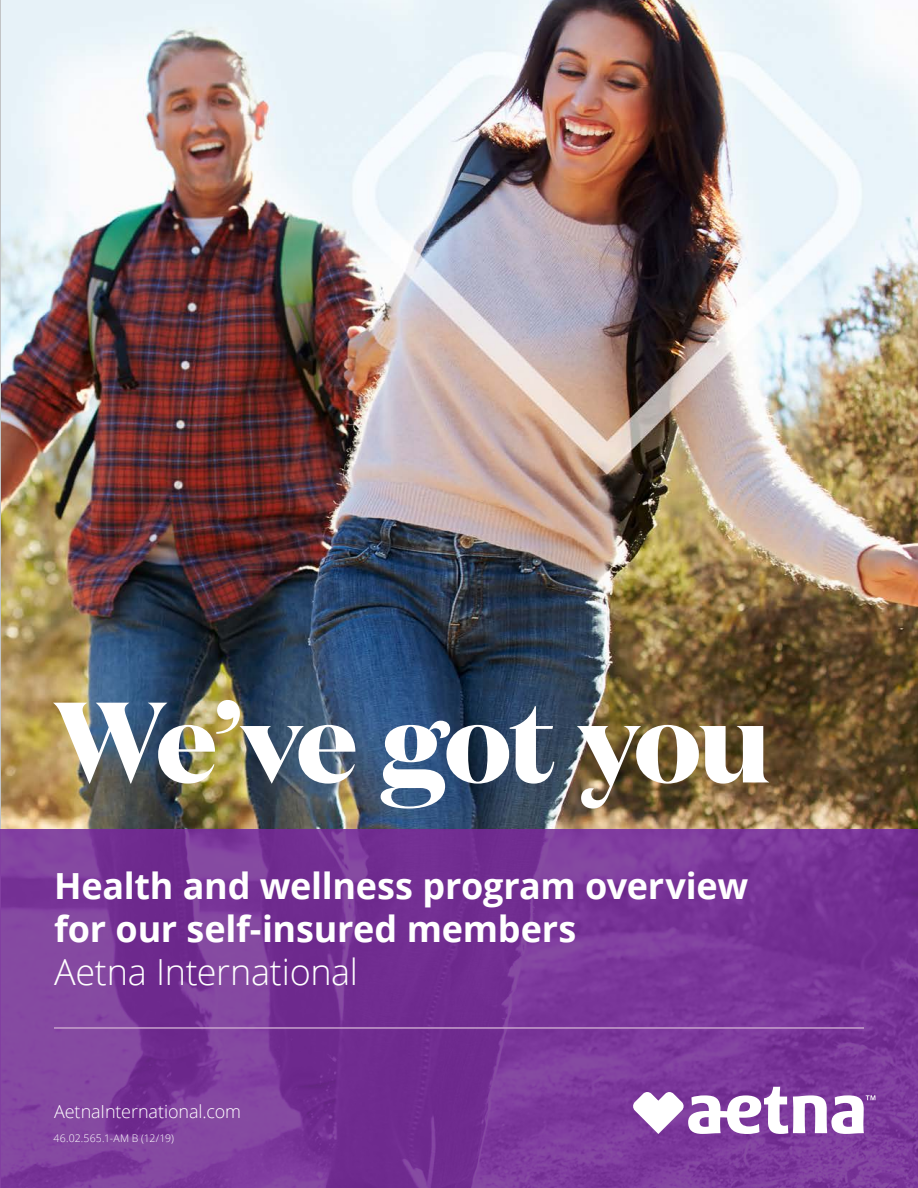
<style>
.page{position:relative;width:918px;height:1188px;background:#fff}
.page>*{position:absolute;margin:0;border:0;box-sizing:border-box;transform-origin:0 0}
.t1{font:700 114px "Domaine Disp";letter-spacing:-.035em;color:#fff}
.t2{font:700 36px/43.2px "Open Sans";letter-spacing:-.005em;color:#fff}
.t3{font:300 36px "Open Sans";letter-spacing:-.01em;color:#fff}
.t4{font:300 18px "Open Sans";letter-spacing:-.005em;color:#fff}
.t5{font:300 10.5px "Open Sans";letter-spacing:.015em;color:#fff}
</style>
<div class="page">
<img style="left:1px;top:0;width:917px;height:829px">
<svg style="left:0;top:829px;width:918px;height:359px;background:#783697"></svg>
<hr style="left:54px;top:1027px;width:810px;height:2px;background:#c7a2cc">
<svg style="left:632px;top:1087px;width:243px;height:47px"></svg>
<p class="t1" style="left:54px;top:668px;width:718px">We’ve got you</p>
<h1 class="t2" style="left:54px;top:863px;width:696px">Health and wellness program overview for our self-insured members</h1>
<p class="t3" style="left:54px;top:948px;width:306px">Aetna International</p>
<p class="t4" style="left:54px;top:1099px;width:189px">AetnaInternational.com</p>
<p class="t5" style="left:53px;top:1131px;width:122px">46.02.565.1-AM B (12/19)</p>
</div>
